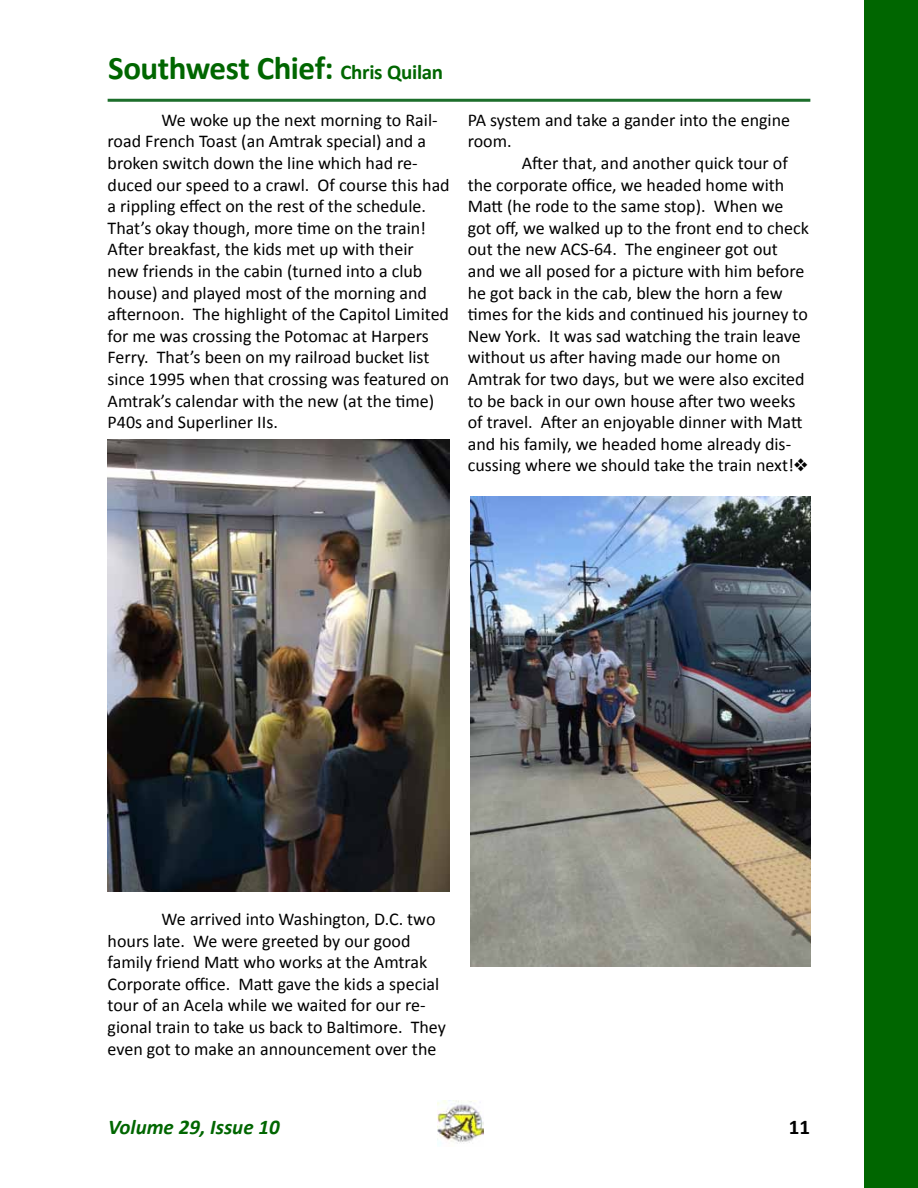
<style>
.page{position:relative;width:918px;height:1188px;background:#fff}
.page>*{position:absolute;margin:0;border:0;box-sizing:border-box;transform-origin:0 0}
.t1{font:700 33px "Calibri";letter-spacing:-.015em;color:#060}
.t2{font:italic 700 21px "Calibri";color:#060}
.t3{font:700 21px "Calibri";color:#000}
.t4{font:18px/21.6px "Calibri";color:#000}
.s1{font-size:21px}
</style>
<div class="page">
<div style="left:864px;top:0;width:54px;height:1188px;background:#060"></div>
<img style="left:438px;top:1101px;width:45px;height:44px">
<hr style="left:108px;top:99px;width:702px;height:3px;background:#1c6e2b">
<img style="left:108px;top:439px;width:342px;height:453px">
<img style="left:470px;top:497px;width:340px;height:469px">
<h1 class="t1" style="left:108px;top:47px;width:337px">Southwest Chief: <span class="s1">Chris Quilan</span></h1>
<p class="t4" style="left:108px;top:109px;width:344px;text-indent:54px">We woke up the next morning to Rail&shy;road French Toast (an Amtrak special) and a broken switch down the line which had re&shy;duced our speed to a crawl. Of course this had a rippling effect on the rest of the schedule.<br>That’s okay though, more time on the train!<br>After breakfast, the kids met up with their<br>new friends in the cabin (turned into a club house) and played most of the morning and afternoon. The highlight of the Capitol Limited for me was crossing the Potomac at Harpers Ferry. That’s been on my railroad bucket list since 1995 when that crossing was featured on Amtrak’s calendar with the new (at the time)<br>P40s and Superliner IIs.</p>
<p class="t4" style="left:468px;top:109px;width:324px">PA system and take a gander into the engine room.</p>
<p class="t4" style="left:468px;top:152px;width:343px;text-indent:54px">After that, and another quick tour of the corporate office, we headed home with Matt (he rode to the same stop). When we got off, we walked up to the front end to check out the new ACS-64. The engineer got out and we all posed for a picture with him before he got back in the cab, blew the horn a few times for the kids and continued his journey to New York. It was sad watching the train leave without us after having made our home on Amtrak for two days, but we were also excited to be back in our own house after two weeks of travel. After an enjoyable dinner with Matt and his family, we headed home already dis&shy;cussing where we should take the train next!❖</p>
<p class="t4" style="left:108px;top:908px;width:340px;text-indent:54px">We arrived into Washington, D.C. two hours late. We were greeted by our good family friend Matt who works at the Amtrak Corporate office. Matt gave the kids a special tour of an Acela while we waited for our re&shy;gional train to take us back to Baltimore. They even got to make an announcement over the</p>
<p class="t2" style="left:108px;top:1114px;width:173px">Volume 29, Issue 10</p>
<p class="t3" style="left:789px;top:1114px;width:23px">11</p>
</div>
